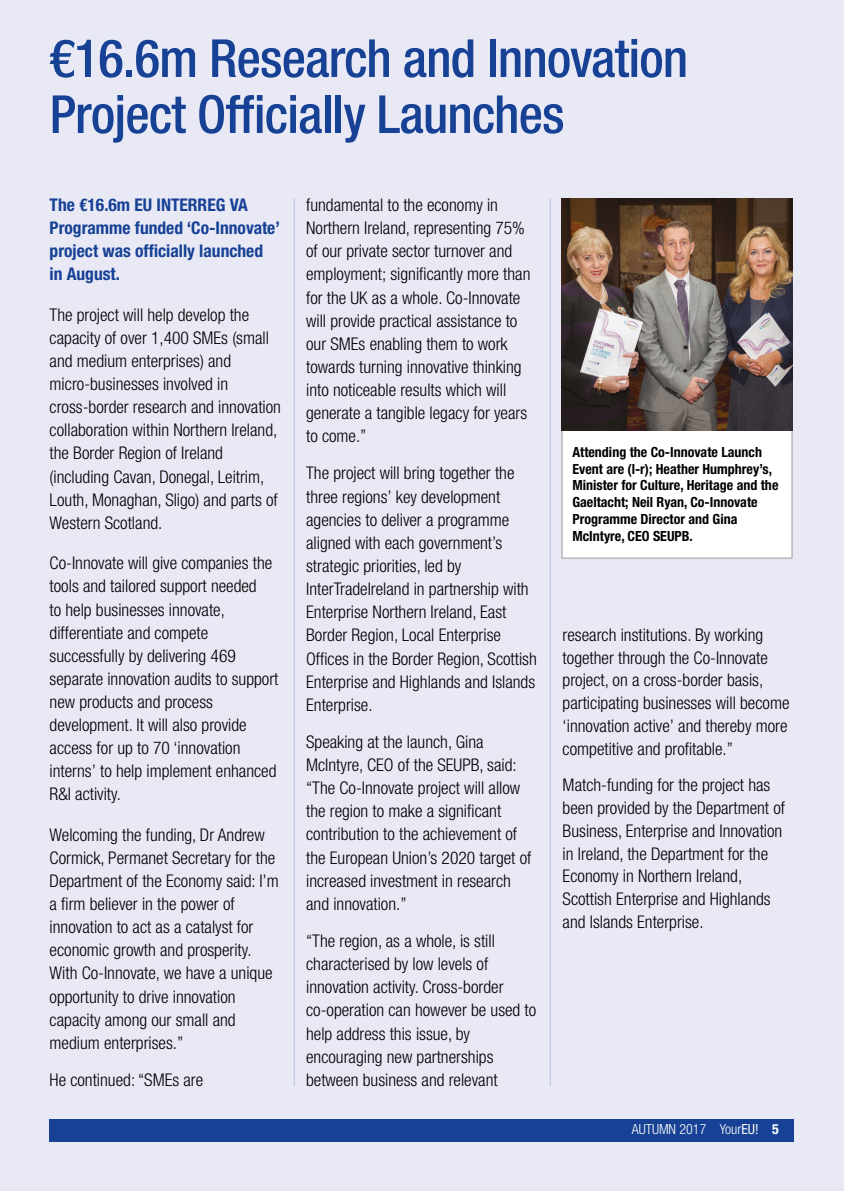
<style>
.page{position:relative;width:844px;height:1191px;background:#fff}
.page>*{position:absolute;margin:0;border:0;box-sizing:border-box;transform-origin:0 0}
.t1{font:500 condensed 52.5px/56px "Helvetica Neue LT Std";letter-spacing:-.015em;color:#164194}
.t2{font:300 condensed 17.5px/23.1px "Helvetica Neue LT Std";color:#000}
.t3{font:700 condensed 17.5px/23.1px "Helvetica Neue LT Std";color:#164194}
.t4{font:700 condensed 14px/16.8px "Helvetica Neue LT Std";color:#000}
.t5{font:300 condensed 14px "Helvetica Neue LT Std";color:#fff}
.s1{font-weight:400}
.s2{font-weight:700}
</style>
<div class="page">
<div style="left:0;top:0;width:843px;height:1191px;background:#e9e9f6"></div>
<div style="left:50px;top:1119px;width:744px;height:22px;background:#164194"></div>
<hr style="left:294px;top:198px;width:1px;height:887px;background:#bcbfe1">
<hr style="left:549px;top:198px;width:1px;height:887px;background:#bcbfe1">
<div style="left:562px;top:430px;width:229px;height:128px;background:#fff"></div>
<div style="left:561px;top:429px;width:231px;height:129px;border:1px solid #9d9d9c"></div>
<img style="left:561px;top:198px;width:231px;height:232px">
<p class="t1" style="left:50px;top:30px;width:639px">€16.6m Research and Innovation<br>Project Officially Launches</p>
<p class="t3" style="left:50px;top:193px;width:232px">The €16.6m EU INTERREG VA<br>Programme funded ‘Co-Innovate’ project was officially launched in August.</p>
<p class="t2" style="left:50px;top:303px;width:233px">The project will help develop the capacity of over 1,400 SMEs (small and medium enterprises) and micro-businesses involved in cross-border research and innovation collaboration within Northern Ireland, the Border Region of Ireland (including Cavan, Donegal, Leitrim,<br>Louth, Monaghan, Sligo) and parts of<br>Western Scotland.</p>
<p class="t2" style="left:50px;top:551px;width:230px">Co-Innovate will give companies the tools and tailored support needed<br>to help businesses innovate, differentiate and compete successfully by delivering 469 separate innovation audits to support new products and process development. It will also provide access for up to 70 ‘innovation interns’ to help implement enhanced<br>R&amp;I activity.</p>
<p class="t2" style="left:50px;top:823px;width:231px">Welcoming the funding, Dr Andrew<br>Cormick, Permanet Secretary for the<br>Department of the Economy said: I’m a firm believer in the power of innovation to act as a catalyst for economic growth and prosperity.<br>With Co-Innovate, we have a unique opportunity to drive innovation capacity among our small and medium enterprises.”</p>
<p class="t2" style="left:50px;top:1068px;width:155px">He continued: “SMEs are</p>
<p class="t2" style="left:306px;top:193px;width:226px">fundamental to the economy in<br>Northern Ireland, representing 75% of our private sector turnover and employment; significantly more than for the UK as a whole. Co-Innovate will provide practical assistance to our SMEs enabling them to work towards turning innovative thinking into noticeable results which will generate a tangible legacy for years to come.”</p>
<p class="t2" style="left:306px;top:461px;width:232px">The project will bring together the three regions’ key development agencies to deliver a programme aligned with each government’s strategic priorities, led by<br>InterTradeIreland in partnership with<br>Enterprise Northern Ireland, East<br>Border Region, Local Enterprise<br>Offices in the Border Region, Scottish<br>Enterprise and Highlands and Islands<br>Enterprise.</p>
<p class="t2" style="left:306px;top:730px;width:227px">Speaking at the launch, Gina<br>McIntyre, CEO of the SEUPB, said: “The Co-Innovate project will allow the region to make a significant contribution to the achievement of the European Union’s 2020 target of increased investment in research and innovation.”</p>
<p class="t2" style="left:306px;top:929px;width:231px">“The region, as a whole, is still characterised by low levels of innovation activity. Cross-border co-operation can however be used to help address this issue, by encouraging new partnerships between business and relevant</p>
<p class="t4" style="left:572px;top:443px;width:207px">Attending the Co-Innovate Launch<br>Event are (l-r); Heather Humphrey’s,<br>Minister for Culture, Heritage and the<br>Gaeltacht; Neil Ryan, Co-Innovate<br>Programme Director and Gina<br>McIntyre, CEO SEUPB.</p>
<p class="t2" style="left:562px;top:623px;width:228px">research institutions. By working together through the Co-Innovate project, on a cross-border basis, participating businesses will become ‘innovation active’ and thereby more competitive and profitable.”</p>
<p class="t2" style="left:562px;top:773px;width:224px">Match-funding for the project has been provided by the Department of<br>Business, Enterprise and Innovation in Ireland, the Department for the<br>Economy in Northern Ireland,<br>Scottish Enterprise and Highlands and Islands Enterprise.</p>
<p class="t5" style="left:631px;top:1121px;width:149px">AUTUMN 2017 Your<span class="s1">EU!</span> <span class="s2">5</span></p>
</div>
